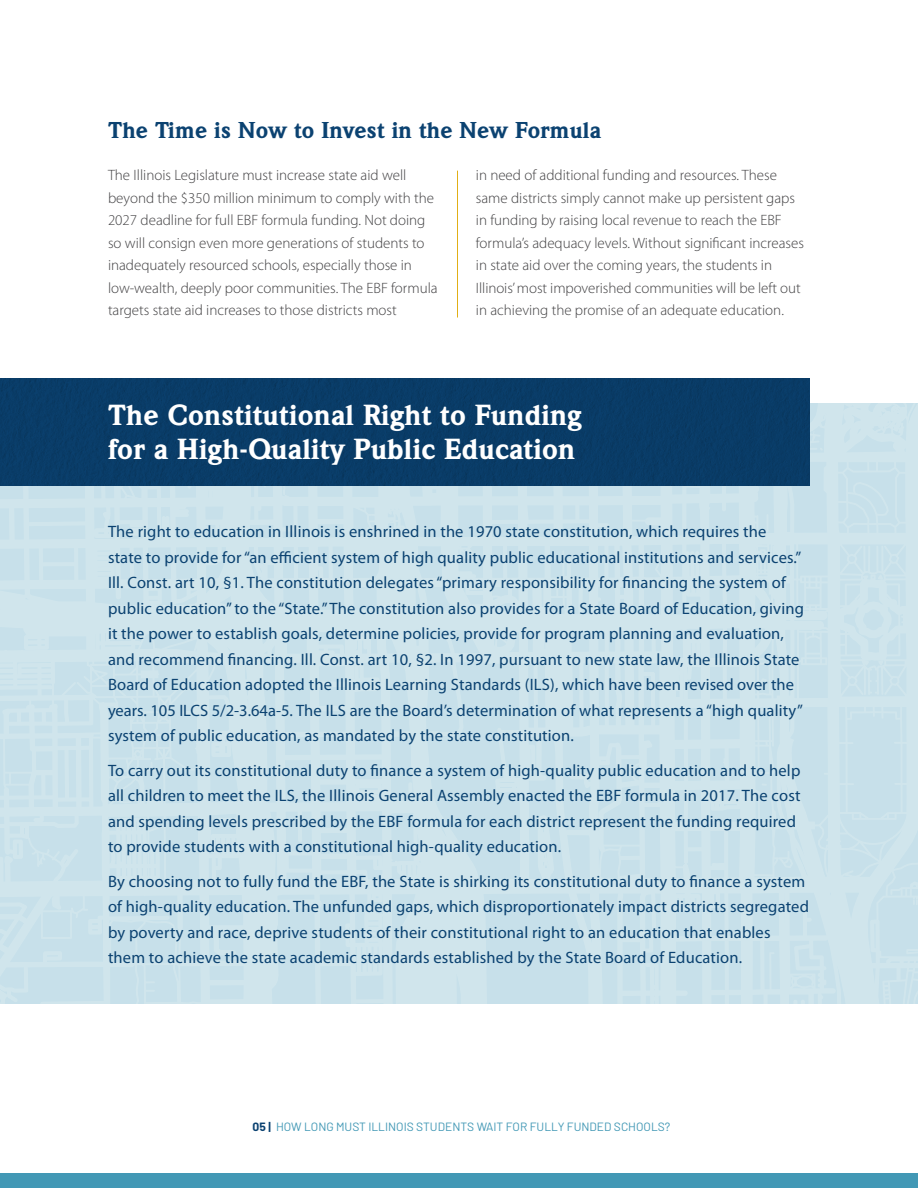
<style>
.page{position:relative;width:918px;height:1188px;background:#fff}
.page>*{position:absolute;margin:0;border:0;box-sizing:border-box;transform-origin:0 0}
.Callout_Box_Head{font:900 28.5px/34.5px "Weidemann Std";letter-spacing:.01em;color:#fff}
.Subtitle_1{font:900 22.5px "Weidemann Std";letter-spacing:.01em;color:#0b4271}
.Callout_Box_Copy{font:16.5px/25.5px "Myriad Pro";letter-spacing:.01em;color:#0b4271}
.Body_copy{font:300 15px/22.5px "Myriad Pro";color:#414042}
.t1{font:12px "Barlow";color:#4298b5}
.s1{font-weight:700;color:#0b4271}
</style>
<div class="page">
<div style="left:0;top:1173px;width:918px;height:15px;background:#4298b5"></div>
<div style="left:0;top:403px;width:918px;height:601px;background:#cee4ec"></div>
<svg style="left:779px;top:851px;width:14px;height:17px"></svg>
<svg style="left:878px;top:661px;width:5px;height:4px"></svg>
<svg style="left:878px;top:575px;width:5px;height:4px"></svg>
<svg style="left:913px;top:900px;width:5px;height:5px"></svg>
<div style="left:0;top:378px;width:810px;height:108px;background:#093c67"></div>
<hr style="left:457px;top:171px;width:1px;height:147px;background:#e1af16">
<p class="Subtitle_1" style="left:108px;top:116px;width:494px">The Time is Now to Invest in the New Formula</p>
<p class="Body_copy" style="left:108px;top:164px;width:331px">The Illinois Legislature must increase state aid well beyond the $350 million minimum to comply with the 2027 deadline for full EBF formula funding. Not doing so will consign even more generations of students to inadequately resourced schools, especially those in low-wealth, deeply poor communities. The EBF formula targets state aid increases to those districts most</p>
<p class="Body_copy" style="left:476px;top:164px;width:330px">in need of additional funding and resources. These same districts simply cannot make up persistent gaps in funding by raising local revenue to reach the EBF formula’s adequacy levels. Without significant increases in state aid over the coming years, the students in Illinois’ most impoverished communities will be left out in achieving the promise of an adequate education.</p>
<p class="Callout_Box_Head" style="left:108px;top:398px;width:475px">The Constitutional Right to Funding for a High-Quality Public Education</p>
<p class="Callout_Box_Copy" style="left:108px;top:519px;width:697px">The right to education in Illinois is enshrined in the 1970 state constitution, which requires the state to provide for “an efficient system of high quality public educational institutions and services.” Ill. Const. art 10, §1. The constitution delegates “primary responsibility for financing the system of public education” to the “State.” The constitution also provides for a State Board of Education, giving it the power to establish goals, determine policies, provide for program planning and evaluation, and recommend financing. Ill. Const. art 10, §2. In 1997, pursuant to new state law, the Illinois State Board of Education adopted the Illinois Learning Standards (ILS), which have been revised over the years. 105 ILCS 5/2-3.64a-5. The ILS are the Board’s determination of what represents a “high quality” system of public education, as mandated by the state constitution.</p>
<p class="Callout_Box_Copy" style="left:108px;top:758px;width:694px">To carry out its constitutional duty to finance a system of high-quality public education and to help all children to meet the ILS, the Illinois General Assembly enacted the EBF formula in 2017. The cost and spending levels prescribed by the EBF formula for each district represent the funding required to provide students with a constitutional high-quality education.</p>
<p class="Callout_Box_Copy" style="left:108px;top:869px;width:702px">By choosing not to fully fund the EBF, the State is shirking its constitutional duty to finance a system of high-quality education. The unfunded gaps, which disproportionately impact districts segregated by poverty and race, deprive students of their constitutional right to an education that enables them to achieve the state academic standards established by the State Board of Education.</p>
<p class="t1" style="left:253px;top:1119px;width:419px"><span class="s1">05 |</span> HOW LONG MUST ILLINOIS STUDENTS WAIT FOR FULLY FUNDED SCHOOLS?</p>
</div>
